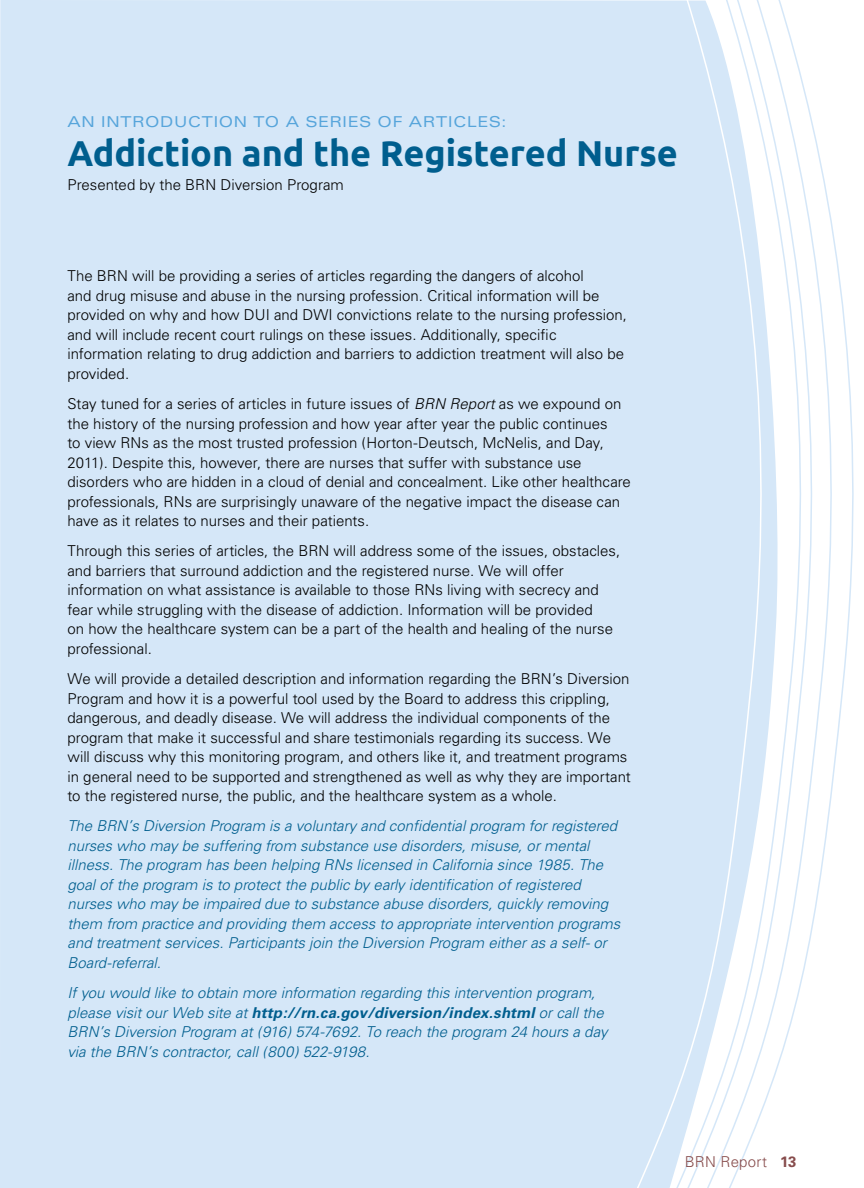
<style>
.page{position:relative;width:864px;height:1188px;background:#fff}
.page>*{position:absolute;margin:0;border:0;box-sizing:border-box;transform-origin:0 0}
.t1{font:700 36px "Ubuntu";letter-spacing:-.005em;color:#005e8e}
.t2{font:300 15px/19.5px "Univers CE";color:#000}
.t3{font:italic 300 15px/19.5px "Univers CE";color:#005e8e}
.t4{font:expanded 15px "Univers LT Std";letter-spacing:.045em;color:#57a5db}
.t5{font:300 15px "Univers CE";letter-spacing:.015em;color:#874c4c}
.s1{font-family:"Univers";font-style:italic}
.s2{font-weight:700}
</style>
<div class="page">
<div style="left:0;top:0;width:631px;height:1188px;background:#d5e7f8"></div>
<div style="left:631px;top:0;width:40px;height:1188px;background:#d5e7f8"></div>
<div style="left:671px;top:0;width:11px;height:1188px;background:#d5e7f8"></div>
<svg style="left:682px;top:0;width:19px;height:1188px;background:#d7e8f8"></svg>
<svg style="left:701px;top:0;width:22px;height:1188px;background:#dbeaf8"></svg>
<svg style="left:723px;top:0;width:131px;height:1188px"></svg>
<p class="t4" style="left:68px;top:113px;width:441px">AN I NTRODUCTION TO A SERIES OF ARTICLES:</p>
<h1 class="t1" style="left:68px;top:132px;width:612px">Addiction and the Registered N urse</h1>
<p class="t2" style="left:68px;top:175px;width:278px">Presented by the BRN Diversion Program</p>
<p class="t2" style="left:68px;top:266px;width:561px">The BRN will be providing a series of articles regarding the dangers of alcohol<br>and drug misuse and abuse in the nursing profession. Critical information will be provided on why and how DUI and DWI convictions relate to the nursing profession, and will include recent court rulings on these issues. Additionally, specific information relating to drug addiction and barriers to addiction treatment will also be provided.</p>
<p class="t2" style="left:68px;top:394px;width:565px">Stay tuned for a series of articles in future issues of <span class="s1">BRN Report</span> as we expound on the history of the nursing profession and how year after year the public continues<br>to view RNs as the most trusted profession (Horton-Deutsch, McNelis, and Day, 2011). Despite this, however, there are nurses that suffer with substance use disorders who are hidden in a cloud of denial and concealment. Like other healthcare professionals, RNs are surprisingly unaware of the negative impact the disease can have as it relates to nurses and their patients.</p>
<p class="t2" style="left:68px;top:542px;width:554px">Through this series of articles, the BRN will address some of the issues, obstacles, and barriers that surround addiction and the registered nurse. We will offer information on what assistance is available to those RNs living with secrecy and fear while struggling with the disease of addiction. Information will be provided<br>on how the healthcare system can be a part of the health and healing of the nurse professional.</p>
<p class="t2" style="left:68px;top:669px;width:565px">We will provide a detailed description and information regarding the BRN’s Diversion Program and how it is a powerful tool used by the Board to address this crippling, dangerous, and deadly disease. We will address the individual components of the program that make it successful and share testimonials regarding its success. We will discuss why this monitoring program, and others like it, and treatment programs in general need to be supported and strengthened as well as why they are important to the registered nurse, the public, and the healthcare system as a whole.</p>
<p class="t3" style="left:68px;top:817px;width:554px">The BRN’s Diversion Program is a voluntary and confidential program for registered nurses who may be suffering from substance use disorders, misuse, or mental illness. The program has been helping RNs licensed in California since 1985. The goal of the program is to protect the public by early identification of registered nurses who may be impaired due to substance abuse disorders, quickly removing them from practice and providing them access to appropriate intervention programs and treatment services. Participants join the Diversion Program either as a self- or Board-referral.</p>
<p class="t3" style="left:68px;top:983px;width:542px">If you would like to obtain more information regarding this intervention program, please visit our Web site at <span class="s2">http://rn.ca.gov/diversion/index.shtml</span> or call the BRN’s Diversion Program at (916) 574-7692. To reach the program 24 hours a day via the BRN’s contractor, call (800) 522-9198.</p>
<p class="t5" style="left:685px;top:1153px;width:7px">brn</p>
<p class="t5" style="left:721px;top:1153px;width:77px">Report <span class="s2">13</span></p>
</div>
